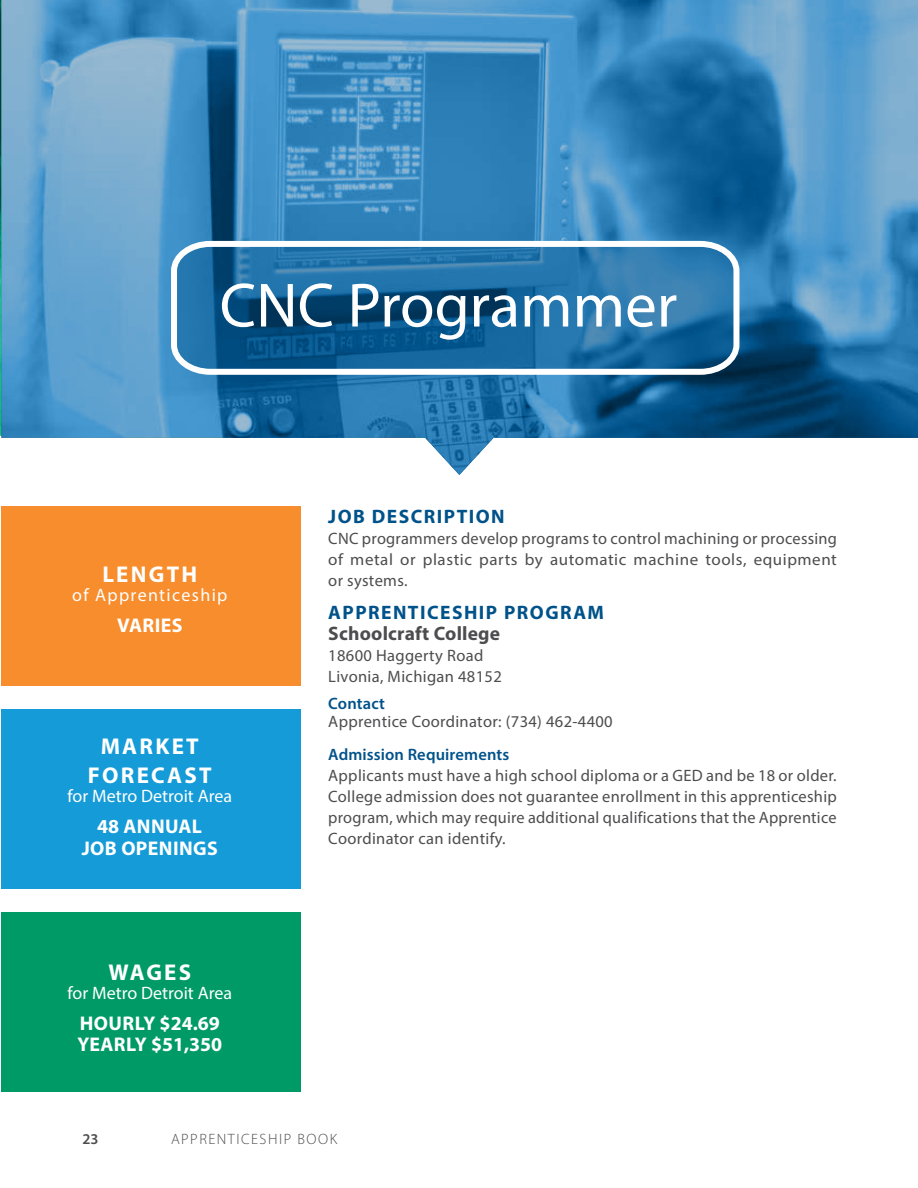
<style>
.page{position:relative;width:918px;height:1188px;background:#fff}
.page>*{position:absolute;margin:0;border:0;box-sizing:border-box;transform-origin:0 0}
.t1{font:63px "Myriad Pro";color:#fff}
.t2{font:700 22.95px/29.4px "Myriad Pro";letter-spacing:.095em;color:#fff;text-align:center}
.t3{font:700 19.8px/21.8px "Myriad Pro";letter-spacing:.02em;color:#fff;text-align:center}
.t4{font:700 19.8px/21.8px "Myriad Pro";color:#fff}
.t5{font:700 19.5px "Myriad Pro";letter-spacing:.075em;color:#00528a}
.t6{font:700 19.5px "Myriad Pro";letter-spacing:.01em;color:#4d4d4f}
.t7{font:18px "Myriad Pro";color:#fff}
.t8{font:18px "Myriad Pro";letter-spacing:.075em;color:#fff}
.t9{font:16.5px/21px "Myriad Pro";letter-spacing:.02em;color:#4d4d4f;text-align:justify}
.t10{font:600 16.5px "Myriad Pro";letter-spacing:.005em;color:#00528a}
.t11{font:300 15px "Myriad Pro";letter-spacing:.1em;color:#4d4d4f}
.t12{font:600 15px "Myriad Pro";color:#4d4d4f}
</style>
<div class="page">
<svg style="left:0;top:0;width:1px;height:436px"></svg>
<svg style="left:1px;top:0;width:917px;height:475px;background:#5394c0"></svg>
<svg style="left:168px;top:238px;width:574px;height:140px;background:#3176a5"></svg>
<div style="left:1px;top:506px;width:300px;height:180px;background:#f78d2d"></div>
<div style="left:1px;top:709px;width:300px;height:180px;background:#159bd7"></div>
<div style="left:1px;top:913px;width:300px;height:179px;background:#009a66"></div>
<h1 class="t1" style="left:220px;top:267px;width:459px">CNC Programmer</h1>
<h2 class="t2" style="left:102px;top:559px;width:96px">LENGTH</h2>
<p class="t8" style="left:72px;top:584px;width:157px">of Apprenticeship</p>
<p class="t3" style="left:117px;top:614px;width:67px">VARIES</p>
<h2 class="t2" style="left:88px;top:730px;width:125px">MARKET<br>FORECAST</h2>
<p class="t7" style="left:68px;top:785px;width:166px">for Metro Detroit Area</p>
<p class="t3" style="left:82px;top:815px;width:138px">48 ANNUAL<br>JOB OPENINGS</p>
<h2 class="t2" style="left:108px;top:957px;width:84px">WAGES</h2>
<p class="t7" style="left:68px;top:981px;width:166px">for Metro Detroit Area</p>
<p class="t4" style="left:77px;top:1011px;width:146px">HOURLY $24.69<br>YEARLY $51,350</p>
<p class="t5" style="left:328px;top:504px;width:178px">JOB DESCRIPTION</p>
<p class="t9" style="left:328px;top:528px;width:510px">CNC programmers develop programs to control machining or processing of metal or plastic parts by automatic machine tools, equipment or systems.</p>
<p class="t5" style="left:328px;top:600px;width:277px">APPRENTICESHIP PROGRAM</p>
<p class="t6" style="left:328px;top:621px;width:173px">Schoolcraft College</p>
<p class="t9" style="left:328px;top:645px;width:175px">18600 Haggerty Road<br>Livonia, Michigan 48152</p>
<p class="t10" style="left:328px;top:693px;width:58px">Contact</p>
<p class="t9" style="left:328px;top:711px;width:286px">Apprentice Coordinator: (734) 462-4400</p>
<p class="t10" style="left:328px;top:744px;width:183px">Admission Requirements</p>
<p class="t9" style="left:328px;top:765px;width:510px">Applicants must have a high school diploma or a GED and be 18 or older.<br>College admission does not guarantee enrollment in this apprenticeship program, which may require additional qualifications that the Apprentice Coordinator can identify.</p>
<p class="t12" style="left:82px;top:1130px;width:18px">23</p>
<p class="t11" style="left:171px;top:1130px;width:168px">APPRENTICESHIP BOOK</p>
</div>
